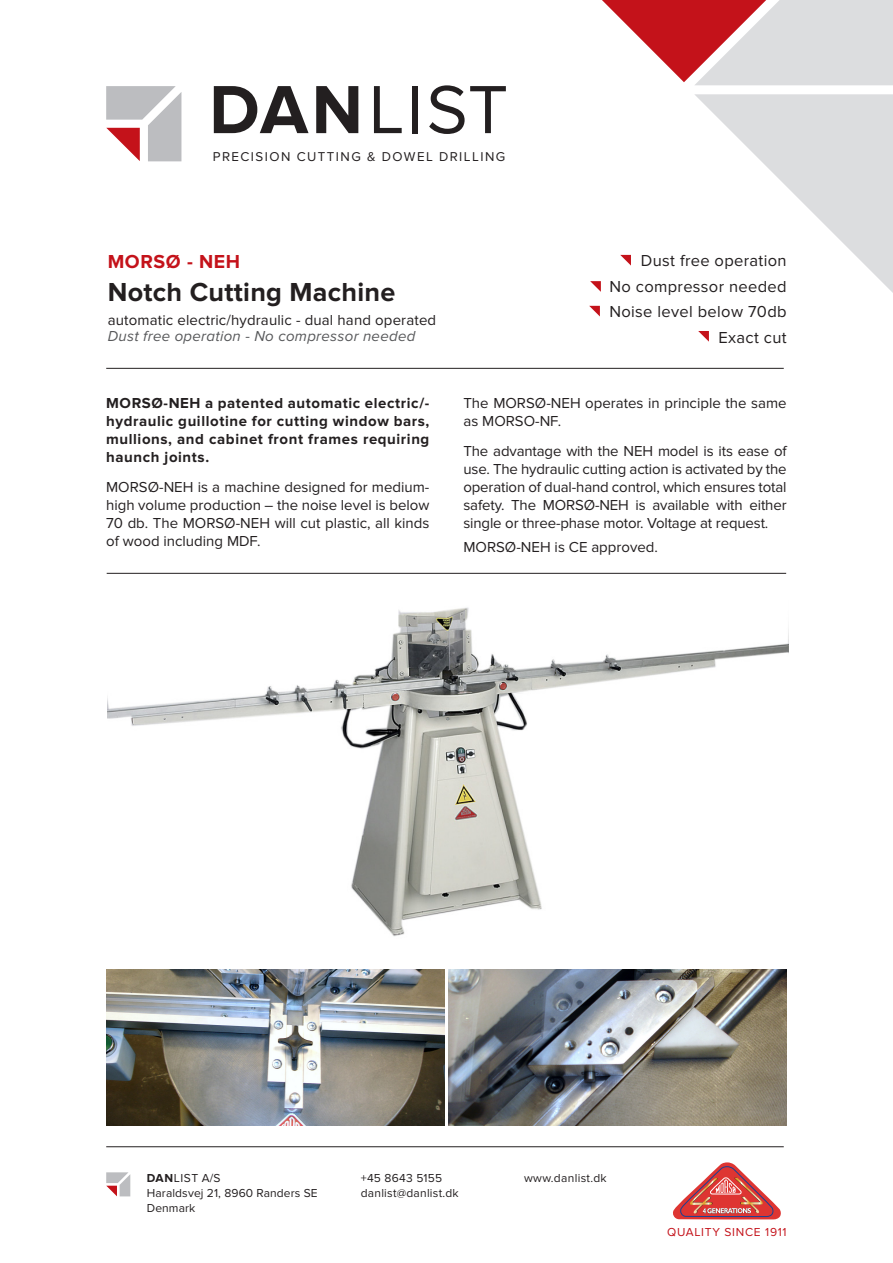
<style>
.page{position:relative;width:893px;height:1263px;background:#fff}
.page>*{position:absolute;margin:0;border:0;box-sizing:border-box;transform-origin:0 0}
.t1{font:70.5px "Proxima Nova";color:#231f20}
.t2{font:700 27px "Proxima Nova";letter-spacing:.01em;color:#231f20}
.rødnavn{font:700 19.5px "Proxima Nova";letter-spacing:.03em;color:#c4121a}
.t3{font:16.5px "Proxima Nova";letter-spacing:.02em;color:#231f20}
.brødtekst{font:15px/18px "Proxima Nova";color:#231f20;text-align:justify}
.brød_bold{font:700 15px/18px "Proxima Nova";letter-spacing:.04em;color:#231f20;text-align:justify}
.t4{font:italic 15px "Proxima Nova";letter-spacing:.02em;color:#57585a}
.t5{font:13.2px "Proxima Nova";letter-spacing:.11em;color:#231f20}
.t6{font:12px "Proxima Nova";letter-spacing:.02em;color:#231f20}
.t7{font:12px "Proxima Nova";letter-spacing:.06em;color:#c4121a}
.s1{font-weight:700}
</style>
<div class="page">
<svg style="left:106px;top:86px;width:75px;height:75px"></svg>
<svg style="left:602px;top:0;width:291px;height:85px"></svg>
<svg style="left:695px;top:94px;width:198px;height:199px"></svg>
<hr style="left:106px;top:1146px;width:678px;height:1px;background:#231f20">
<svg style="left:106px;top:1172px;width:24px;height:24px"></svg>
<svg style="left:673px;top:1162px;width:108px;height:57px"></svg>
<hr style="left:106px;top:368px;width:678px;height:1px;background:#231f20">
<svg style="left:620px;top:255px;width:11px;height:11px"></svg>
<svg style="left:590px;top:281px;width:11px;height:11px"></svg>
<svg style="left:589px;top:306px;width:11px;height:10px"></svg>
<svg style="left:698px;top:331px;width:11px;height:11px"></svg>
<img style="left:108px;top:572px;width:680px;height:365px">
<hr style="left:107px;top:573px;width:679px;height:1px;background:#231f20">
<img style="left:106px;top:969px;width:339px;height:157px">
<img style="left:448px;top:969px;width:339px;height:157px">
<p class="t1" style="left:209px;top:69px;width:300px"><span class="s1">DAN</span>LIST</p>
<p class="t5" style="left:213px;top:149px;width:294px">PRECISION CUTTING &amp; DOWEL DRILLING</p>
<p class="rødnavn" style="left:108px;top:251px;width:134px">MORSØ - NEH</p>
<p class="t2" style="left:108px;top:276px;width:289px">Notch Cutting Machine</p>
<p class="brødtekst" style="left:108px;top:311px;width:330px">automatic electric/hydraulic - dual hand operated</p>
<p class="t4" style="left:108px;top:328px;width:309px">Dust free operation - No compressor needed</p>
<p class="t3" style="left:641px;top:251px;width:147px">Dust free operation</p>
<p class="t3" style="left:609px;top:277px;width:179px">No compressor needed</p>
<p class="t3" style="left:609px;top:302px;width:179px">Noise level below 70db</p>
<p class="t3" style="left:718px;top:328px;width:70px">Exact cut</p>
<p class="brød_bold" style="left:106px;top:394px;width:325px">MORSØ-NEH a patented automatic electric/- hydraulic guillotine for cutting window bars, mullions, and cabinet front frames requiring haunch joints.</p>
<p class="brødtekst" style="left:106px;top:478px;width:325px">MORSØ-NEH is a machine designed for medium&shy;high volume production – the noise level is below 70 db. The MORSØ-NEH will cut plastic, all kinds of wood including MDF.</p>
<p class="brødtekst" style="left:463px;top:394px;width:325px">The MORSØ-NEH operates in principle the same as MORSO-NF.</p>
<p class="brødtekst" style="left:463px;top:442px;width:325px">The advantage with the NEH model is its ease of use. The hydraulic cutting action is activated by the operation of dual-hand control, which ensures total safety. The MORSØ-NEH is available with either single or three-phase motor. Voltage at request.</p>
<p class="brødtekst" style="left:463px;top:538px;width:196px">MORSØ-NEH is CE approved.</p>
<p class="t6" style="left:147px;top:1171px;width:75px"><span class="s1">DAN</span>LIST A/S</p>
<p class="t6" style="left:147px;top:1186px;width:172px">Haraldsvej 21, 8960 Randers SE</p>
<p class="t6" style="left:147px;top:1201px;width:50px">Denmark</p>
<p class="t6" style="left:361px;top:1171px;width:83px">+45 8643 5155</p>
<p class="t6" style="left:524px;top:1171px;width:84px">www.danlist.dk</p>
<p class="t6" style="left:361px;top:1186px;width:99px">danlist@danlist.dk</p>
<p class="t7" style="left:667px;top:1225px;width:121px">QUALITY SINCE 1911</p>
</div>
